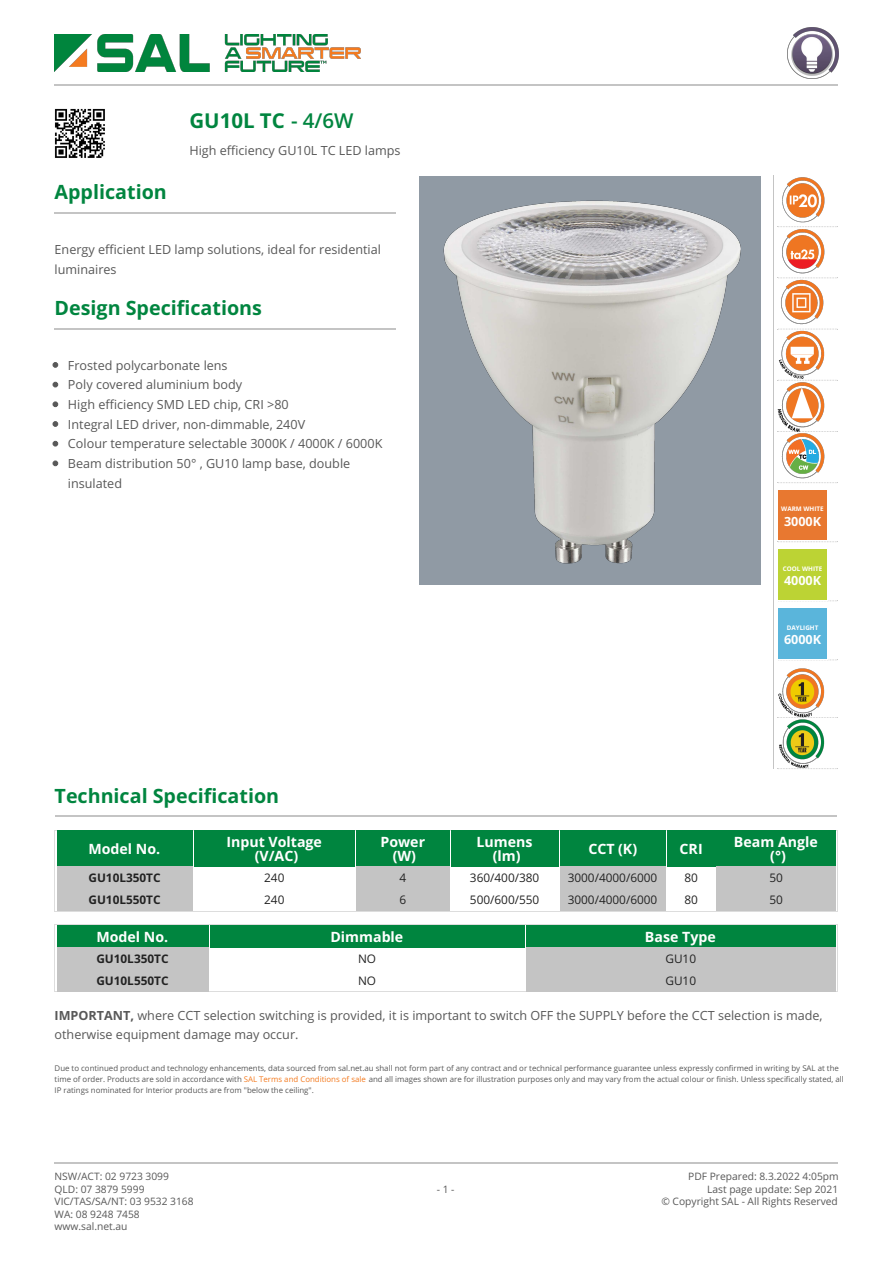
<style>
.page{position:relative;width:893px;height:1263px;background:#fff}
.page>*{position:absolute;margin:0;border:0;box-sizing:border-box;transform-origin:0 0}
.t1{font:700 20.55px "Open Sans";color:#00853f}
.t2{font:700 19.65px "Open Sans";color:#00853f}
.t3{font:700 14.25px/14.2px "Open Sans";color:#fff;text-align:center}
.t4{font:12.6px/19.6px "Open Sans";color:#585858}
.t5{font:700 12.6px "Open Sans";color:#fff}
.t6{font:11.85px "Open Sans";color:#222}
.t7{font:700 11.85px "Open Sans";color:#222}
.t8{font:10.2px/12.6px "Open Sans";color:#585858}
.t9{font:7.95px/11.1px "Open Sans";color:#585858}
.t10{font:700 6.3px "Open Sans";color:#fff}
.s1{font-weight:600}
.s2{font-weight:700}
.s3{color:#f47b20}
</style>
<div class="page">
<img style="left:55px;top:108px;width:50px;height:50px">
<hr style="left:55px;top:212px;width:341px;height:2px;background:#c4c4c4">
<hr style="left:55px;top:328px;width:341px;height:1px;background:#c4c4c4">
<svg style="left:53px;top:362px;width:5px;height:6px"></svg>
<svg style="left:53px;top:382px;width:5px;height:5px"></svg>
<svg style="left:53px;top:402px;width:5px;height:5px"></svg>
<svg style="left:53px;top:421px;width:5px;height:6px"></svg>
<svg style="left:53px;top:441px;width:5px;height:5px"></svg>
<svg style="left:53px;top:461px;width:5px;height:5px"></svg>
<img style="left:419px;top:176px;width:341px;height:409px">
<hr style="left:773px;top:176px;width:1px;height:593px;background:#c4c4c4">
<img style="left:777px;top:177px;width:49px;height:302px">
<svg style="left:777px;top:277px;width:61px;height:1px"></svg>
<svg style="left:777px;top:329px;width:61px;height:1px"></svg>
<svg style="left:777px;top:380px;width:61px;height:1px"></svg>
<svg style="left:777px;top:431px;width:61px;height:1px"></svg>
<svg style="left:777px;top:482px;width:61px;height:1px"></svg>
<div style="left:777px;top:489px;width:50px;height:52px;background:#e87830"></div>
<hr style="left:777px;top:489px;width:50px;height:1px;background:#fff">
<hr style="left:777px;top:489px;width:1px;height:52px;background:#fff">
<div style="left:777px;top:548px;width:50px;height:52px;background:#bcd334"></div>
<hr style="left:777px;top:548px;width:50px;height:1px;background:#fff">
<hr style="left:777px;top:548px;width:1px;height:52px;background:#fff">
<svg style="left:778px;top:660px;width:59px;height:1px"></svg>
<div style="left:777px;top:608px;width:50px;height:52px;background:#5ab5db"></div>
<hr style="left:777px;top:608px;width:50px;height:1px;background:#fff">
<hr style="left:777px;top:659px;width:50px;height:1px;background:#fff">
<hr style="left:777px;top:608px;width:1px;height:52px;background:#fff">
<img style="left:777px;top:668px;width:49px;height:100px">
<svg style="left:777px;top:768px;width:61px;height:1px"></svg>
<hr style="left:55px;top:830px;width:783px;height:1px;background:#ddd">
<hr style="left:55px;top:911px;width:783px;height:1px;background:#ddd">
<hr style="left:55px;top:830px;width:1px;height:82px;background:#ddd">
<hr style="left:837px;top:830px;width:1px;height:82px;background:#ddd">
<hr style="left:55px;top:815px;width:781px;height:2px;background:#c4c4c4">
<div style="left:57px;top:830px;width:135px;height:37px;background:#00853f"></div>
<div style="left:194px;top:830px;width:161px;height:37px;background:#00853f"></div>
<div style="left:356px;top:830px;width:93px;height:37px;background:#00853f"></div>
<div style="left:451px;top:830px;width:107px;height:37px;background:#00853f"></div>
<div style="left:559px;top:830px;width:106px;height:37px;background:#00853f"></div>
<div style="left:667px;top:830px;width:48px;height:37px;background:#00853f"></div>
<div style="left:716px;top:830px;width:119px;height:37px;background:#00853f"></div>
<div style="left:57px;top:867px;width:135px;height:22px;background:#c4c4c4"></div>
<div style="left:356px;top:867px;width:93px;height:22px;background:#c4c4c4"></div>
<div style="left:559px;top:867px;width:106px;height:22px;background:#c4c4c4"></div>
<div style="left:716px;top:867px;width:119px;height:22px;background:#c4c4c4"></div>
<div style="left:57px;top:889px;width:135px;height:22px;background:#c4c4c4"></div>
<div style="left:356px;top:889px;width:93px;height:22px;background:#c4c4c4"></div>
<div style="left:559px;top:889px;width:106px;height:22px;background:#c4c4c4"></div>
<div style="left:716px;top:889px;width:119px;height:22px;background:#c4c4c4"></div>
<hr style="left:55px;top:924px;width:783px;height:1px;background:#ddd">
<hr style="left:55px;top:991px;width:783px;height:1px;background:#ddd">
<hr style="left:55px;top:924px;width:1px;height:68px;background:#ddd">
<hr style="left:837px;top:924px;width:1px;height:68px;background:#ddd">
<div style="left:57px;top:925px;width:151px;height:22px;background:#00853f"></div>
<div style="left:210px;top:925px;width:314px;height:22px;background:#00853f"></div>
<div style="left:526px;top:925px;width:309px;height:22px;background:#00853f"></div>
<div style="left:57px;top:947px;width:151px;height:22px;background:#c4c4c4"></div>
<div style="left:526px;top:947px;width:309px;height:22px;background:#c4c4c4"></div>
<div style="left:57px;top:969px;width:151px;height:22px;background:#c4c4c4"></div>
<div style="left:526px;top:969px;width:309px;height:22px;background:#c4c4c4"></div>
<hr style="left:55px;top:84px;width:783px;height:2px;background:#c4c4c4">
<img style="left:55px;top:34px;width:305px;height:38px">
<img style="left:787px;top:28px;width:51px;height:50px">
<hr style="left:55px;top:1162px;width:783px;height:1px;background:#c4c4c4">
<h1 class="t1" style="left:189px;top:112px;width:166px">GU10L TC <span class="s1">- 4/6W</span></h1>
<p class="t4" style="left:189px;top:142px;width:213px">High efficiency GU10L TC LED lamps</p>
<h2 class="t2" style="left:55px;top:184px;width:114px">Application</h2>
<p class="t4" style="left:55px;top:241px;width:328px">Energy efficient LED lamp solutions, ideal for residential luminaires</p>
<h2 class="t2" style="left:55px;top:300px;width:209px">Design Specifications</h2>
<p class="t4" style="left:68px;top:357px;width:316px">Frosted polycarbonate lens<br>Poly covered aluminium body<br>High efficiency SMD LED chip, CRI &gt;80<br>Integral LED driver, non-dimmable, 240V<br>Colour temperature selectable 3000K / 4000K / 6000K Beam distribution 50° , GU10 lamp base, double insulated</p>
<p class="t10" style="left:781px;top:507px;width:44px">WARM WHITE</p>
<p class="t5" style="left:784px;top:516px;width:39px">3000K</p>
<p class="t10" style="left:782px;top:566px;width:41px">COOL WHITE</p>
<p class="t5" style="left:784px;top:575px;width:39px">4000K</p>
<p class="t10" style="left:786px;top:625px;width:33px">DAYLIGHT</p>
<p class="t5" style="left:784px;top:634px;width:39px">6000K</p>
<h2 class="t2" style="left:55px;top:788px;width:226px">Technical Specification</h2>
<p class="t3" style="left:88px;top:843px;width:73px">Model No.</p>
<p class="t3" style="left:226px;top:836px;width:97px">Input Voltage (V/AC)</p>
<p class="t3" style="left:380px;top:836px;width:46px">Power (W)</p>
<p class="t3" style="left:476px;top:836px;width:57px">Lumens (lm)</p>
<p class="t3" style="left:588px;top:843px;width:50px">CCT (K)</p>
<p class="t3" style="left:679px;top:843px;width:25px">CRI</p>
<p class="t3" style="left:734px;top:836px;width:85px">Beam Angle (°)</p>
<p class="t7" style="left:88px;top:873px;width:74px">GU10L350TC</p>
<p class="t6" style="left:264px;top:873px;width:22px">240</p>
<p class="t6" style="left:399px;top:873px;width:8px">4</p>
<p class="t6" style="left:470px;top:873px;width:71px">360/400/380</p>
<p class="t6" style="left:567px;top:873px;width:91px">3000/4000/6000</p>
<p class="t6" style="left:684px;top:873px;width:15px">80</p>
<p class="t6" style="left:769px;top:873px;width:15px">50</p>
<p class="t7" style="left:88px;top:895px;width:74px">GU10L550TC</p>
<p class="t6" style="left:264px;top:895px;width:22px">240</p>
<p class="t6" style="left:399px;top:895px;width:8px">6</p>
<p class="t6" style="left:470px;top:895px;width:71px">500/600/550</p>
<p class="t6" style="left:567px;top:895px;width:91px">3000/4000/6000</p>
<p class="t6" style="left:684px;top:895px;width:15px">80</p>
<p class="t6" style="left:769px;top:895px;width:15px">50</p>
<p class="t3" style="left:96px;top:931px;width:73px">Model No.</p>
<p class="t3" style="left:330px;top:931px;width:74px">Dimmable</p>
<p class="t3" style="left:645px;top:931px;width:72px">Base Type</p>
<p class="t7" style="left:96px;top:954px;width:74px">GU10L350TC</p>
<p class="t6" style="left:358px;top:954px;width:20px">NO</p>
<p class="t6" style="left:665px;top:954px;width:32px">GU10</p>
<p class="t7" style="left:96px;top:976px;width:74px">GU10L550TC</p>
<p class="t6" style="left:358px;top:976px;width:20px">NO</p>
<p class="t6" style="left:665px;top:976px;width:32px">GU10</p>
<p class="t4" style="left:55px;top:1006px;width:769px"><span class="s2">IMPORTANT,</span> where CCT selection switching is provided, it is important to switch OFF the SUPPLY before the CCT selection is made, otherwise equipment damage may occur.</p>
<p class="t9" style="left:55px;top:1063px;width:790px">Due to continued product and technology enhancements, data sourced from sal.net.au shall not form part of any contract and or technical performance guarantee unless expressly confirmed in writing by SAL at the time of order. Products are sold in accordance with <span class="s3">SAL Terms and Conditions of sale</span> and all images shown are for illustration purposes only and may vary from the actual colour or finish. Unless specifically stated, all<br>IP ratings nominated for Interior products are from "below the ceiling".</p>
<p class="t8" style="left:55px;top:1171px;width:141px">NSW/ACT: 02 9723 3099<br>QLD: 07 3879 5999<br>VIC/TAS/SA/NT: 03 9532 3168<br>WA: 08 9248 7458 www.sal.net.au</p>
<p class="t8" style="left:437px;top:1184px;width:19px">- 1 -</p>
<p class="t8" style="left:661px;top:1171px;width:179px;text-align:right">PDF Prepared: 8.3.2022 4:05pm<br>Last page update: Sep 2021<br>© Copyright SAL - All Rights Reserved</p>
</div>
